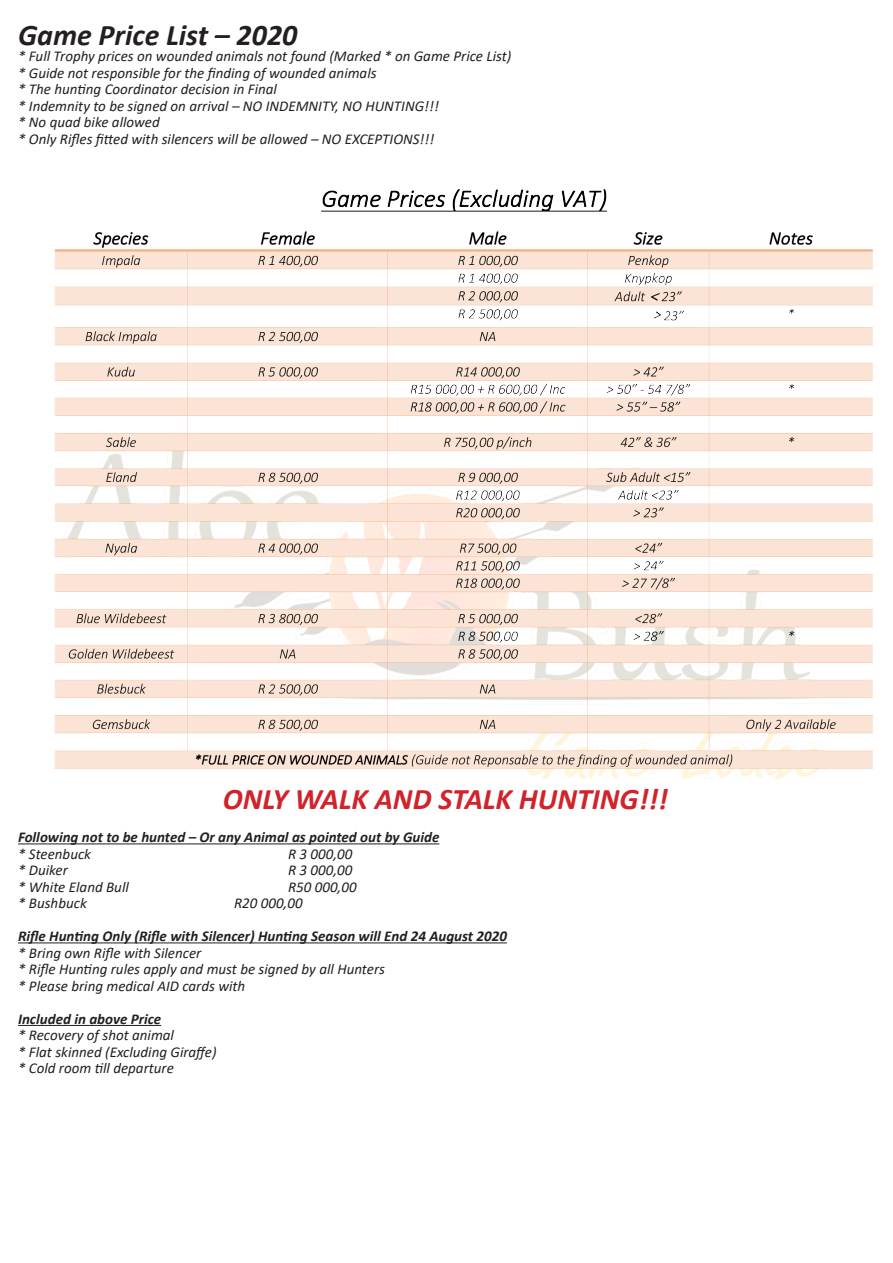
<style>
.page{position:relative;width:893px;height:1263px;background:#fff}
.page>*{position:absolute;margin:0;border:0;box-sizing:border-box;transform-origin:0 0}
.t1{font:italic 700 30px "Calibri";color:#d1232a}
.t2{font:italic 700 30px "Calibri";color:#231f20}
.t3{font:italic 15px "Calibri";color:#231f20}
.t4{font:italic 700 15px "Calibri";color:#231f20}
</style>
<div class="page">
<img style="left:53px;top:189px;width:820px;height:589px">
<hr style="left:18px;top:843px;width:421px;height:1px;background:#231f20">
<hr style="left:18px;top:942px;width:489px;height:1px;background:#231f20">
<hr style="left:18px;top:1025px;width:143px;height:1px;background:#231f20">
<p class="t2" style="left:18px;top:14px;width:281px">Game Price List – 2020</p>
<p class="t3" style="left:18px;top:46px;width:495px">* Full Trophy prices on wounded animals not found (Marked * on Game Price List)</p>
<p class="t3" style="left:18px;top:62px;width:360px">* Guide not responsible for the finding of wounded animals</p>
<p class="t3" style="left:18px;top:79px;width:260px">* The hunting Coordinator decision in Final</p>
<p class="t3" style="left:18px;top:95px;width:422px">* Indemnity to be signed on arrival – NO INDEMNITY, NO HUNTING!!!</p>
<p class="t3" style="left:18px;top:112px;width:143px">* No quad bike allowed</p>
<p class="t3" style="left:18px;top:128px;width:418px">* Only Rifles fitted with silencers will be allowed – NO EXCEPTIONS!!!</p>
<p class="t1" style="left:223px;top:778px;width:447px">ONLY WALK AND STALK HUNTING!!!</p>
<p class="t4" style="left:18px;top:827px;width:423px">Following not to be hunted – Or any Animal as pointed out by Guide</p>
<p class="t3" style="left:18px;top:843px;width:75px">* Steenbuck</p>
<p class="t3" style="left:288px;top:843px;width:66px">R 3 000,00</p>
<p class="t3" style="left:18px;top:860px;width:51px">* Duiker</p>
<p class="t3" style="left:288px;top:860px;width:66px">R 3 000,00</p>
<p class="t3" style="left:18px;top:876px;width:112px">* White Eland Bull</p>
<p class="t3" style="left:288px;top:876px;width:70px">R50 000,00</p>
<p class="t3" style="left:18px;top:893px;width:70px">* Bushbuck</p>
<p class="t3" style="left:234px;top:893px;width:70px">R20 000,00</p>
<p class="t4" style="left:18px;top:926px;width:490px">Rifle Hunting Only (Rifle with Silencer) Hunting Season will End 24 August 2020</p>
<p class="t3" style="left:18px;top:942px;width:185px">* Bring own Rifle with Silencer</p>
<p class="t3" style="left:18px;top:959px;width:368px">* Rifle Hunting rules apply and must be signed by all Hunters</p>
<p class="t3" style="left:18px;top:975px;width:229px">* Please bring medical AID cards with</p>
<p class="t4" style="left:18px;top:1008px;width:145px">Included in above Price</p>
<p class="t3" style="left:18px;top:1025px;width:157px">* Recovery of shot animal</p>
<p class="t3" style="left:18px;top:1041px;width:200px">* Flat skinned (Excluding Giraffe)</p>
<p class="t3" style="left:18px;top:1058px;width:157px">* Cold room till departure</p>
</div>
